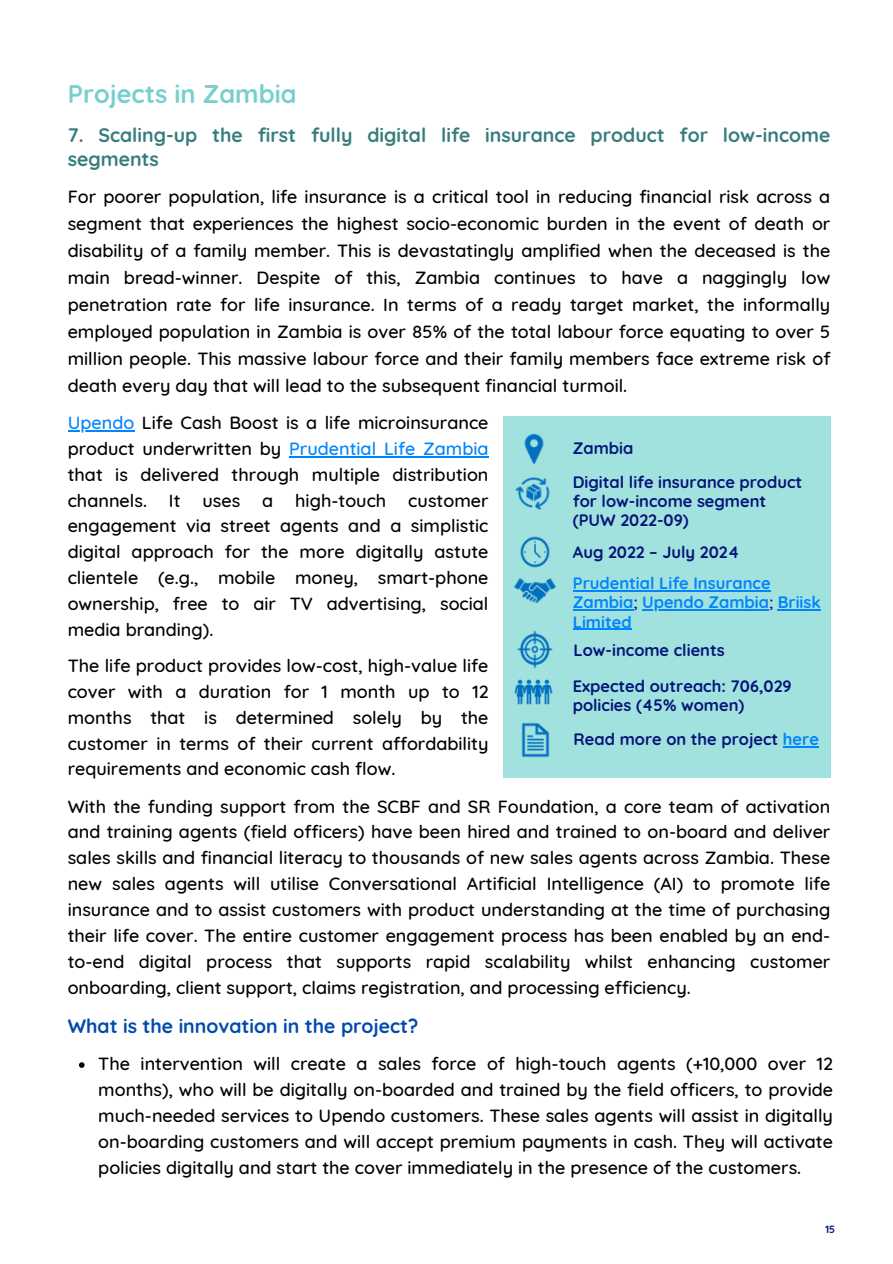
<style>
.page{position:relative;width:893px;height:1264px;background:#fff}
.page>*{position:absolute;margin:0;border:0;box-sizing:border-box;transform-origin:0 0}
.t1{font:700 25.5px "Quicksand";color:#78cfcf}
.t2{font:700 19.5px/24.8px "Quicksand";color:#377d7d}
.t3{font:700 19.5px "Quicksand";color:#004aad}
.t4{font:500 18px/25.8px "Quicksand";color:#000;text-align:justify}
.t5{font:700 16.5px/19px "Quicksand";color:#061479}
.t6{font:700 16.5px/19px "Quicksand";color:#0085fc}
.t7{font:700 10.5px "Quicksand";color:#061479}
.s1{color:#0085fc}
.s2{font-weight:500;color:#061479}
</style>
<div class="page">
<hr style="left:68px;top:430px;width:66px;height:1px;background:#0085fc">
<hr style="left:289px;top:456px;width:199px;height:1px;background:#0085fc">
<div style="left:503px;top:416px;width:327px;height:362px;background:#a2e2de"></div>
<img style="left:524px;top:433px;width:20px;height:32px">
<img style="left:515px;top:477px;width:35px;height:33px">
<img style="left:520px;top:536px;width:30px;height:32px">
<img style="left:514px;top:578px;width:42px;height:26px">
<img style="left:517px;top:631px;width:36px;height:37px">
<img style="left:514px;top:679px;width:39px;height:26px">
<img style="left:521px;top:722px;width:29px;height:36px">
<hr style="left:783px;top:746px;width:35px;height:1px;background:#0085fc">
<hr style="left:572px;top:590px;width:198px;height:1px;background:#0085fc">
<hr style="left:572px;top:609px;width:61px;height:1px;background:#0085fc">
<hr style="left:642px;top:609px;width:127px;height:1px;background:#0085fc">
<hr style="left:777px;top:609px;width:43px;height:1px;background:#0085fc">
<hr style="left:572px;top:628px;width:59px;height:1px;background:#0085fc">
<svg style="left:79px;top:1062px;width:6px;height:5px"></svg>
<p class="t1" style="left:68px;top:78px;width:230px">Projects in Zambia</p>
<p class="t2" style="left:68px;top:122px;width:764px">7. Scaling-up the first fully digital life insurance product for low-income segments</p>
<p class="t4" style="left:68px;top:183px;width:764px;line-height:27px">For poorer population, life insurance is a critical tool in reducing financial risk across a segment that experiences the highest socio-economic burden in the event of death or disability of a family member. This is devastatingly amplified when the deceased is the main bread-winner. Despite of this, Zambia continues to have a naggingly low penetration rate for life insurance. In terms of a ready target market, the informally employed population in Zambia is over 85% of the total labour force equating to over 5 million people. This massive labour force and their family members face extreme risk of death every day that will lead to the subsequent financial turmoil.</p>
<p class="t4" style="left:68px;top:409px;width:422px"><span class="s1">Upendo</span> Life Cash Boost is a life microinsurance product underwritten by <span class="s1">Prudential Life Zambia </span>that is delivered through multiple distribution channels. It uses a high-touch customer engagement via street agents and a simplistic digital approach for the more digitally astute clientele (e.g., mobile money, smart-phone ownership, free to air TV advertising, social media branding).</p>
<p class="t4" style="left:68px;top:652px;width:422px">The life product provides low-cost, high-value life cover with a duration for 1 month up to 12 months that is determined solely by the customer in terms of their current affordability requirements and economic cash flow.</p>
<p class="t5" style="left:572px;top:438px;width:62px">Zambia</p>
<p class="t5" style="left:572px;top:472px;width:231px">Digital life insurance product for low-income segment</p>
<p class="t5" style="left:572px;top:510px;width:117px">(PUW 2022-09)</p>
<p class="t5" style="left:572px;top:542px;width:168px">Aug 2022 – July 2024</p>
<p class="t6" style="left:572px;top:573px;width:249px">Prudential Life Insurance<br>Zambia<span class="s2">;</span> Upendo Zambia<span class="s2">;</span> Briisk<br>Limited</p>
<p class="t5" style="left:573px;top:640px;width:153px">Low-income clients</p>
<p class="t5" style="left:572px;top:676px;width:220px">Expected outreach: 706,029 policies (45% women)</p>
<p class="t5" style="left:573px;top:729px;width:247px">Read more on the project <span class="s1">here</span></p>
<p class="t4" style="left:68px;top:792px;width:764px">With the funding support from the SCBF and SR Foundation, a core team of activation and training agents (field officers) have been hired and trained to on-board and deliver sales skills and financial literacy to thousands of new sales agents across Zambia. These new sales agents will utilise Conversational Artificial Intelligence (AI) to promote life insurance and to assist customers with product understanding at the time of purchasing their life cover. The entire customer engagement process has been enabled by an end&shy;to-end digital process that supports rapid scalability whilst enhancing customer onboarding, client support, claims registration, and processing efficiency.</p>
<p class="t3" style="left:68px;top:1013px;width:352px">What is the innovation in the project?</p>
<p class="t4" style="left:98px;top:1050px;width:736px">The intervention will create a sales force of high-touch agents (+10,000 over 12 months), who will be digitally on-boarded and trained by the field officers, to provide much-needed services to Upendo customers. These sales agents will assist in digitally on-boarding customers and will accept premium payments in cash. They will activate policies digitally and start the cover immediately in the presence of the customers.</p>
<p class="t7" style="left:825px;top:1222px;width:11px">15</p>
</div>
